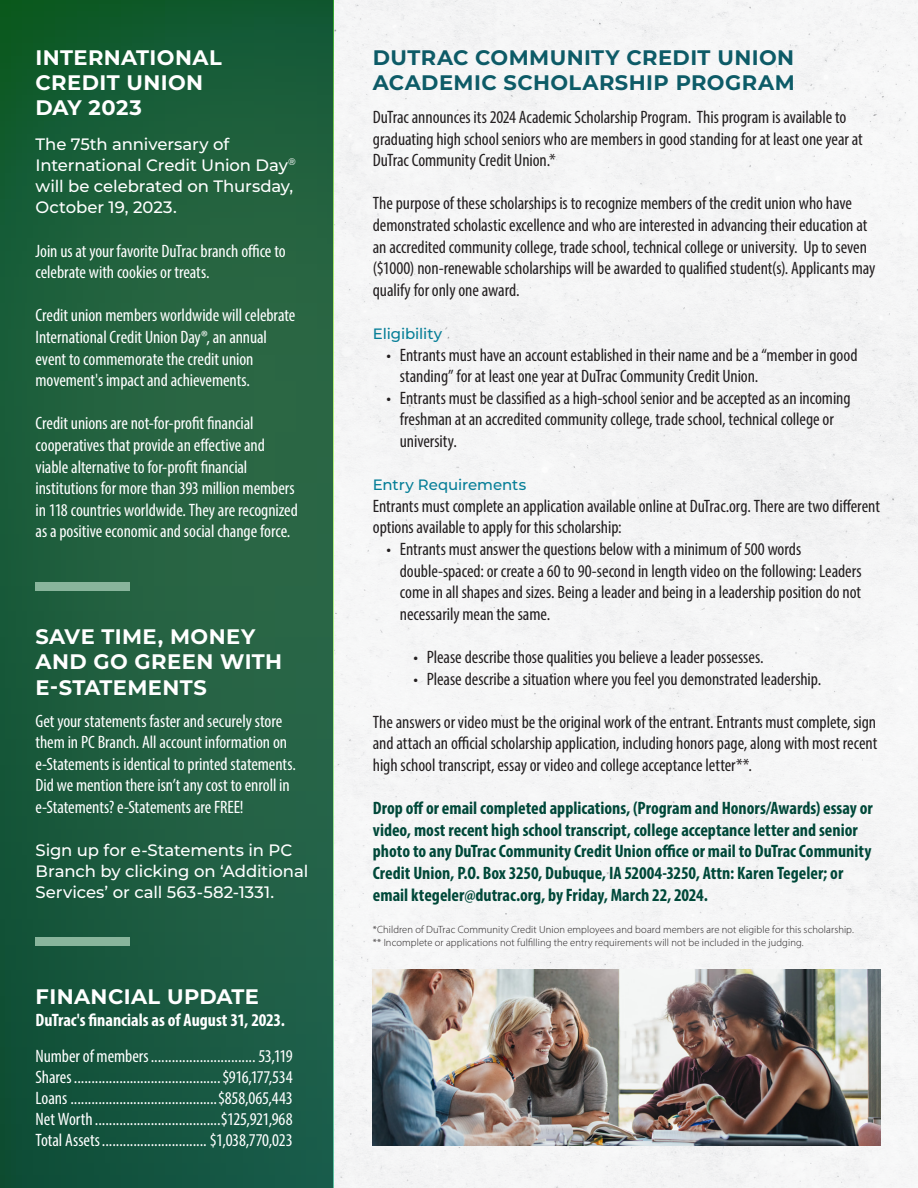
<style>
.page{position:relative;width:918px;height:1188px;background:#fff}
.page>*{position:absolute;margin:0;border:0;box-sizing:border-box;transform-origin:0 0}
.t1{font:700 21px/25.2px "Montserrat";letter-spacing:.02em;color:#fff}
.t2{font:700 21px "Montserrat";letter-spacing:.02em;color:#0d5b67}
.t3{font:condensed 18px/21.6px "Myriad Pro";letter-spacing:-.005em;color:#231f20}
.t4{font:condensed 18px/21.6px "Myriad Pro";letter-spacing:-.005em;color:#fff}
.t5{font:700 condensed 18px/21.6px "Myriad Pro";color:#004839}
.t6{font:700 condensed 18px "Myriad Pro";color:#fff}
.t7{font:500 16.5px/21.1px "Montserrat";letter-spacing:-.005em;color:#fff}
.t8{font:500 15px "Montserrat";letter-spacing:-.01em;color:#057e97}
.t9{font:300 10.5px "Myriad Pro";letter-spacing:.01em;color:#231f20}
</style>
<div class="page">
<div style="left:333px;top:0;width:585px;height:1188px;background:#f5f5f6"></div>
<svg style="left:0;top:0;width:333px;height:1188px;background:#1e5e3e"></svg>
<div style="left:36px;top:937px;width:94px;height:8px;background:#89b59c"></div>
<div style="left:36px;top:582px;width:94px;height:8px;background:#89b59c"></div>
<img style="left:373px;top:970px;width:507px;height:176px">
<p class="t1" style="left:36px;top:44px;width:188px">INTERNATIONAL<br>CREDIT UNION</p>
<p class="t1" style="left:36px;top:94px;width:108px">DAY 2023</p>
<p class="t7" style="left:36px;top:133px;width:262px">The 75th anniversary of<br>International Credit Union Day<sup>® </sup>will be celebrated on Thursday,<br>October 19, 2023.</p>
<p class="t4" style="left:36px;top:240px;width:252px">Join us at your favorite DuTrac branch office to celebrate with cookies or treats.</p>
<p class="t4" style="left:36px;top:305px;width:261px">Credit union members worldwide will celebrate International Credit Union Day®, an annual event to commemorate the credit union movement's impact and achievements.</p>
<p class="t4" style="left:36px;top:413px;width:264px">Credit unions are not-for-profit financial cooperatives that provide an effective and viable alternative to for-profit financial institutions for more than 393 million members in 118 countries worldwide. They are recognized as a positive economic and social change force.</p>
<p class="t1" style="left:36px;top:623px;width:248px">SAVE TIME, MONEY<br>AND GO GREEN WITH<br>E-STATEMENTS</p>
<p class="t4" style="left:36px;top:710px;width:262px">Get your statements faster and securely store them in PC Branch. All account information on e-Statements is identical to printed statements.<br>Did we mention there isn’t any cost to enroll in e-Statements? e-Statements are FREE!</p>
<p class="t7" style="left:36px;top:839px;width:274px">Sign up for e-Statements in PC<br>Branch by clicking on ‘Additional<br>Services’ or call 563-582-1331.</p>
<p class="t1" style="left:36px;top:983px;width:225px">FINANCIAL UPDATE</p>
<p class="t6" style="left:36px;top:1009px;width:251px">DuTrac's financials as of August 31, 2023.</p>
<p class="t4" style="left:36px;top:1045px;width:115px">Number of members</p>
<p class="t4" style="left:258px;top:1045px;width:36px">53,119</p>
<p class="t4" style="left:36px;top:1066px;width:38px">Shares</p>
<p class="t4" style="left:223px;top:1066px;width:72px">$916,177,534</p>
<p class="t4" style="left:36px;top:1087px;width:33px">Loans</p>
<p class="t4" style="left:218px;top:1087px;width:76px">$858,065,443</p>
<p class="t4" style="left:36px;top:1108px;width:59px">Net Worth</p>
<p class="t4" style="left:221px;top:1108px;width:73px">$125,921,968</p>
<p class="t4" style="left:36px;top:1129px;width:66px">Total Assets</p>
<p class="t4" style="left:210px;top:1129px;width:84px">$1,038,770,023</p>
<p class="t2" style="left:373px;top:42px;width:423px">DUTRAC COMMUNITY CREDIT UNION</p>
<p class="t2" style="left:373px;top:67px;width:423px">ACADEMIC SCHOLARSHIP PROGRAM</p>
<p class="t3" style="left:373px;top:106px;width:491px">DuTrac announces its 2024 Academic Scholarship Program. This program is available to graduating high school seniors who are members in good standing for at least one year at<br>DuTrac Community Credit Union.*</p>
<p class="t3" style="left:373px;top:193px;width:504px">The purpose of these scholarships is to recognize members of the credit union who have demonstrated scholastic excellence and who are interested in advancing their education at an accredited community college, trade school, technical college or university. Up to seven ($1000) non-renewable scholarships will be awarded to qualified student(s). Applicants may qualify for only one award.</p>
<p class="t8" style="left:373px;top:323px;width:71px">Eligibility</p>
<p class="t3" style="left:400px;top:344px;width:459px;text-indent:-14px">• Entrants must have an account established in their name and be a “member in good standing” for at least one year at DuTrac Community Credit Union.</p>
<p class="t3" style="left:400px;top:387px;width:452px;text-indent:-14px">• Entrants must be classified as a high-school senior and be accepted as an incoming freshman at an accredited community college, trade school, technical college or university.</p>
<p class="t8" style="left:373px;top:474px;width:155px">Entry Requirements</p>
<p class="t3" style="left:373px;top:495px;width:509px">Entrants must complete an application available online at DuTrac.org. There are two different options available to apply for this scholarship:</p>
<p class="t3" style="left:400px;top:538px;width:463px;text-indent:-14px">• Entrants must answer the questions below with a minimum of 500 words double-spaced: or create a 60 to 90-second in length video on the following: Leaders come in all shapes and sizes. Being a leader and being in a leadership position do not necessarily mean the same.</p>
<p class="t3" style="left:413px;top:646px;width:352px">• Please describe those qualities you believe a leader possesses.</p>
<p class="t3" style="left:413px;top:668px;width:409px">• Please describe a situation where you feel you demonstrated leadership.</p>
<p class="t3" style="left:373px;top:711px;width:506px;text-align:justify">The answers or video must be the original work of the entrant. Entrants must complete, sign and attach an official scholarship application, including honors page, along with most recent high school transcript, essay or video and college acceptance letter**.</p>
<p class="t5" style="left:373px;top:797px;width:501px">Drop off or email completed applications, (Program and Honors/Awards) essay or video, most recent high school transcript, college acceptance letter and senior photo to any DuTrac Community Credit Union office or mail to DuTrac Community Credit Union, P.O. Box 3250, Dubuque, IA 52004-3250, Attn: Karen Tegeler; or email ktegeler@dutrac.org, by Friday, March 22, 2024.</p>
<p class="t9" style="left:373px;top:923px;width:483px">*Children of DuTrac Community Credit Union employees and board members are not eligible for this scholarship.</p>
<p class="t9" style="left:373px;top:936px;width:432px">** Incomplete or applications not fulfilling the entry requirements will not be included in the judging.</p>
</div>
